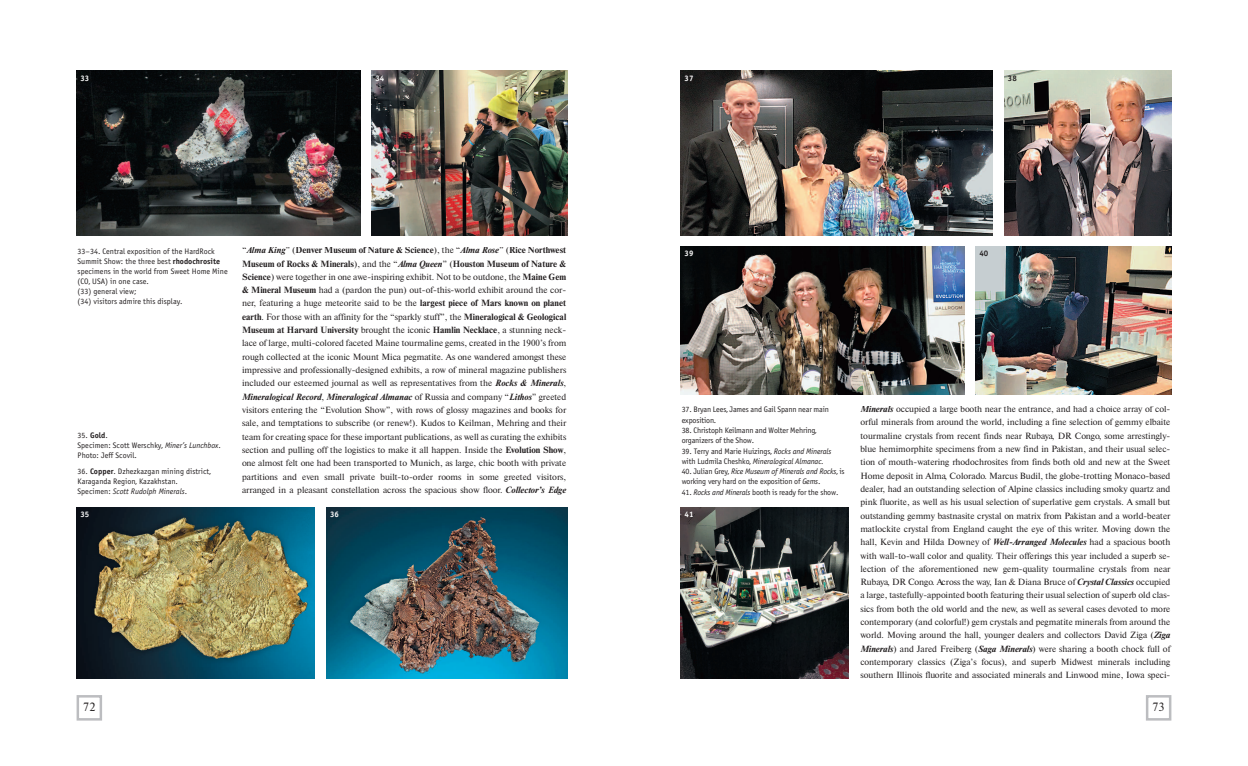
<style>
.page{position:relative;width:1248px;height:766px;background:#fff}
.page>*{position:absolute;margin:0;border:0;box-sizing:border-box;transform-origin:0 0}
.t1{font:12px "Newton C";color:#231f20}
.t2{font:9px/13.3px "Newton C";color:#231f20;text-align:justify}
.t3{font:8px/10px "ITC Officina Sans Cyrillic";color:#231f20}
.t4{font:8px/10px "ITC Officina Sans Cyrillic";letter-spacing:-.02em;color:#231f20}
.t5{font:8px "ITC Officina Sans Italic Cyrillic";letter-spacing:-.015em;color:#231f20}
.t6{font:8px "ITC Officina Sans Bold Cyrillic";color:#fff}
.t7{font:8px "ITC Officina Sans Bold Cyrillic";color:#231f20}
.s1{font-weight:700;font-style:italic}
.s2{font-weight:700}
.s3{font-family:"ITC Officina Sans Bold Cyrillic"}
.s4{font-family:"ITC Officina Sans Italic Cyrillic"}
.s5{font-family:"ITC Officina Sans Cyrillic"}
</style>
<div class="page">
<img style="left:680px;top:247px;width:284px;height:147px">
<img style="left:680px;top:507px;width:168px;height:170px">
<img style="left:680px;top:71px;width:312px;height:164px">
<img style="left:1004px;top:71px;width:167px;height:164px">
<img style="left:975px;top:247px;width:196px;height:147px">
<img style="left:326px;top:507px;width:241px;height:170px">
<img style="left:77px;top:507px;width:238px;height:170px">
<img style="left:371px;top:71px;width:196px;height:164px">
<img style="left:77px;top:71px;width:283px;height:164px">
<div style="left:1145px;top:694px;width:26px;height:26px;border:2px solid #bcbdc0"></div>
<div style="left:77px;top:694px;width:25px;height:26px;border:2px solid #bcbdc0"></div>
<p class="t6" style="left:80px;top:73px;width:10px">33</p>
<p class="t6" style="left:375px;top:73px;width:10px">34</p>
<p class="t6" style="left:684px;top:73px;width:10px">37</p>
<p class="t7" style="left:1007px;top:73px;width:10px">38</p>
<p class="t2" style="left:242px;top:243px;width:325px">“<span class="s1">Alma King</span>” (<span class="s2">Denver Museum of Nature &amp; Science</span>), the “<span class="s1">Alma Rose</span>” (<span class="s2">Rice Northwest Museum of Rocks &amp; Minerals</span>), and the “<span class="s1">Alma Queen</span>” (<span class="s2">Houston Museum of Nature &amp; Science</span>) were together in one awe-inspiring exhibit. Not to be outdone, the <span class="s2">Maine Gem &amp; Mineral Museum</span> had a (pardon the pun) out-of-this-world exhibit around the cor&shy;ner, featuring a huge meteorite said to be the <span class="s2">largest piece of Mars known on planet earth</span>. For those with an affinity for the “sparkly stuff”, the <span class="s2">Mineralogical &amp; Geological Museum at Harvard University</span> brought the iconic <span class="s2">Hamlin Necklace</span>, a stunning neck&shy;lace of large, multi-colored faceted Maine tourmaline gems, created in the 1900’s from rough collected at the iconic Mount Mica pegmatite. As one wandered amongst these impressive and professionally-designed exhibits, a row of mineral magazine publishers included our esteemed journal as well as representatives from the <span class="s1">Rocks &amp; Minerals</span>, <span class="s1">Mineralogical Record</span>, <span class="s1">Mineralogical Almanac</span> of Russia and company “<span class="s1">Lithos</span>” greeted visitors entering the “Evolution Show”, with rows of glossy magazines and books for sale, and temptations to subscribe (or renew!). Kudos to Keilman, Mehring and their team for creating space for these important publications, as well as curating the exhibits section and pulling off the logistics to make it all happen. Inside the <span class="s2">Evolution Show</span>, one almost felt one had been transported to Munich, as large, chic booth with private partitions and even small private built-to-order rooms in some greeted visitors, arranged in a pleasant constellation across the spacious show floor. <span class="s1">Collector’s Edge</span></p>
<p class="t3" style="left:78px;top:246px;width:152px">33–34. Central exposition of the HardRock Summit Show: the three best <span class="s3">rhodochrosite </span>specimens in the world from Sweet Home Mine (CO, USA) in one case.<br>(33) general view;<br>(34) visitors admire this display.</p>
<p class="t6" style="left:684px;top:249px;width:10px">39</p>
<p class="t7" style="left:979px;top:249px;width:10px">40</p>
<p class="t2" style="left:860px;top:402px;width:311px"><span class="s1">Minerals</span> occupied a large booth near the entrance, and had a choice array of col&shy;orful minerals from around the world, including a fine selection of gemmy elbaite tourmaline crystals from recent finds near Rubaya, DR Congo, some arrestingly&shy;blue hemimorphite specimens from a new find in Pakistan, and their usual selec&shy;tion of mouth-watering rhodochrosites from finds both old and new at the Sweet Home deposit in Alma, Colorado. Marcus Budil, the globe-trotting Monaco-based dealer, had an outstanding selection of Alpine classics including smoky quartz and pink fluorite, as well as his usual selection of superlative gem crystals. A small but outstanding gemmy bastnasite crystal on matrix from Pakistan and a world-beater matlockite crystal from England caught the eye of this writer. Moving down the hall, Kevin and Hilda Downey of <span class="s1">Well-Arranged Molecules</span> had a spacious booth with wall-to-wall color and quality. Their offerings this year included a superb se&shy;lection of the aforementioned new gem-quality tourmaline crystals from near Rubaya, DR Congo. Across the way, Ian &amp; Diana Bruce of <span class="s1">Crystal Classics</span> occupied a large, tastefully-appointed booth featuring their usual selection of superb old clas&shy;sics from both the old world and the new, as well as several cases devoted to more contemporary (and colorful!) gem crystals and pegmatite minerals from around the world. Moving around the hall, younger dealers and collectors David Ziga (<span class="s1">Ziga Minerals</span>) and Jared Freiberg (<span class="s1">Saga Minerals</span>) were sharing a booth chock full of contemporary classics (Ziga’s focus), and superb Midwest minerals including southern Illinois fluorite and associated minerals and Linwood mine, Iowa speci-</p>
<p class="t4" style="left:681px;top:404px;width:149px">37. Bryan Lees, James and Gail Spann near main exposition.</p>
<p class="t4" style="left:681px;top:425px;width:136px">38. Christoph Keilmann and Wolter Mehring, organizers of the Show.</p>
<p class="t3" style="left:681px;top:446px;width:151px">39. Terry and Marie Huizings, <span class="s4">Rocks and Minerals</span></p>
<p class="t5" style="left:681px;top:456px;width:143px"><span class="s5">with Ludmila Cheshko,</span> Mineralogical Almanac.</p>
<p class="t5" style="left:681px;top:466px;width:164px"><span class="s5">40. Julian Grey,</span> Rice Museum of Minerals and Rocks<span class="s5">, is</span></p>
<p class="t4" style="left:681px;top:476px;width:140px">working very hard on the exposition of <span class="s4">Gems</span>.</p>
<p class="t4" style="left:681px;top:487px;width:158px">41. <span class="s4">Rocks and Minerals</span> booth is ready for the show.</p>
<p class="t3" style="left:78px;top:430px;width:145px">35. <span class="s3">Gold</span>.<br>Specimen: Scott Werschky, <span class="s4">Miner’s Lunchbox</span>.<br>Photo: Jeff Scovil.</p>
<p class="t3" style="left:78px;top:466px;width:135px">36. <span class="s3">Copper</span>. Dzhezkazgan mining district,<br>Karaganda Region, Kazakhstan.</p>
<p class="t5" style="left:78px;top:486px;width:111px"><span class="s5">Specimen:</span> Scott Rudolph Minerals<span class="s5">.</span></p>
<p class="t6" style="left:80px;top:510px;width:10px">35</p>
<p class="t6" style="left:330px;top:510px;width:10px">36</p>
<p class="t6" style="left:684px;top:510px;width:10px">41</p>
<h1 class="t1" style="left:83px;top:699px;width:14px">72</h1>
<h1 class="t1" style="left:1152px;top:699px;width:14px">73</h1>
</div>
